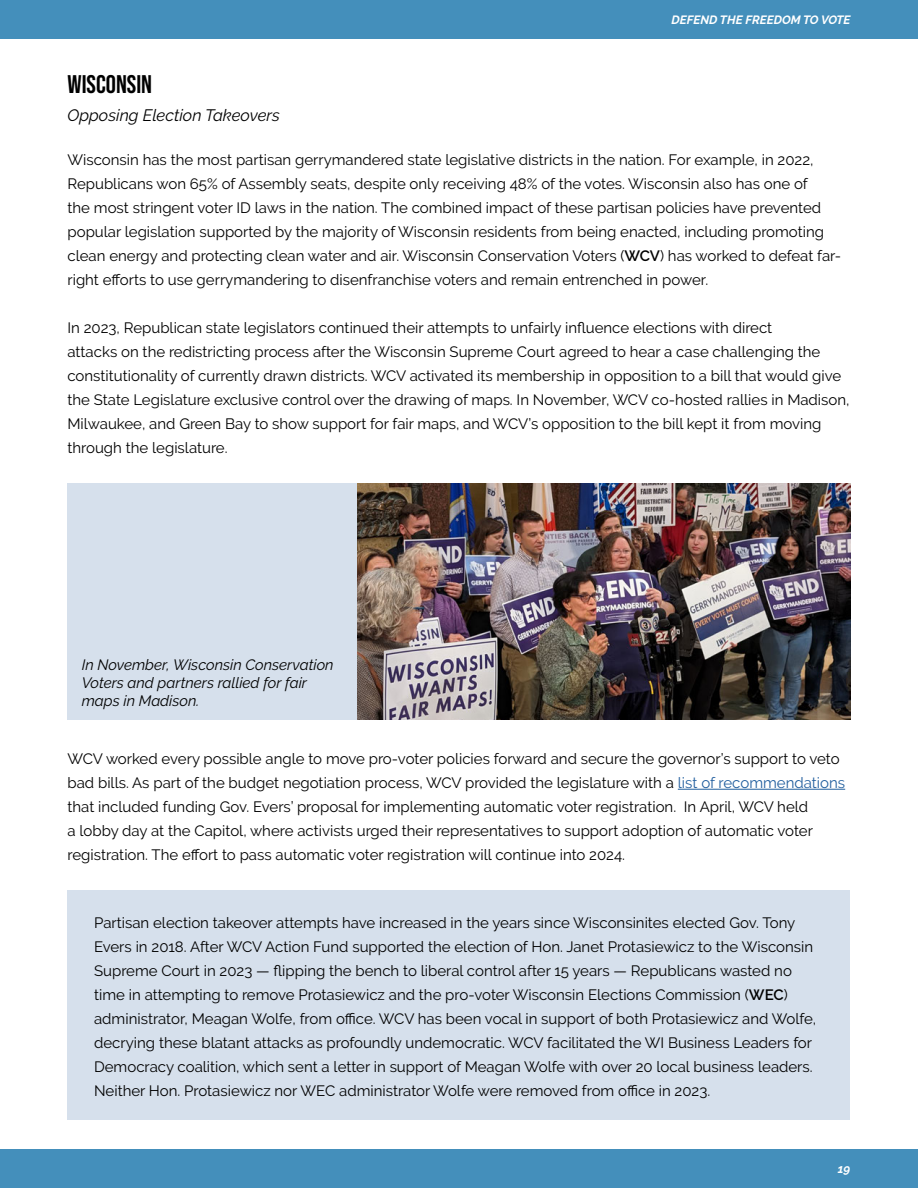
<style>
.page{position:relative;width:918px;height:1188px;background:#fff}
.page>*{position:absolute;margin:0;border:0;box-sizing:border-box;transform-origin:0 0}
.Header_4_-_States{font:700 25.5px "Bebas Neue Pro";color:#000}
.State_Subheader{font:italic 16.5px "Raleway";color:#000}
.t1{font:15px/24px "Raleway";color:#000}
.t2{font:italic 15px/18px "Raleway";color:#000}
.Letter_Header{font:italic 700 12px "Raleway";color:#fff}
.s1{font-weight:600}
.s2{color:#215e9e}
</style>
<div class="page">
<div style="left:0;top:0;width:918px;height:38px;background:#448fbb"></div>
<div style="left:0;top:1150px;width:918px;height:38px;background:#448fbb"></div>
<div style="left:68px;top:890px;width:782px;height:229px;background:#d6e0ec"></div>
<hr style="left:678px;top:789px;width:167px;height:1px;background:#215e9e">
<div style="left:68px;top:483px;width:782px;height:237px;background:#d6e0ec"></div>
<img style="left:357px;top:483px;width:493px;height:237px">
<p class="Header_4_-_States" style="left:68px;top:70px;width:86px">WISCONSIN</p>
<p class="State_Subheader" style="left:68px;top:106px;width:214px">Opposing Election Takeovers</p>
<p class="Letter_Header" style="left:672px;top:12px;width:180px">DEFEND THE FREEDOM TO VOTE</p>
<p class="t1" style="left:68px;top:148px;width:775px">Wisconsin has the most partisan gerrymandered state legislative districts in the nation. For example, in 2022, Republicans won 65% of Assembly seats, despite only receiving 48% of the votes. Wisconsin also has one of<br>the most stringent voter ID laws in the nation. The combined impact of these partisan policies have prevented popular legislation supported by the majority of Wisconsin residents from being enacted, including promoting clean energy and protecting clean water and air. Wisconsin Conservation Voters (<span class="s1">WCV</span>) has worked to defeat far&shy;right efforts to use gerrymandering to disenfranchise voters and remain entrenched in power.</p>
<p class="t1" style="left:68px;top:316px;width:784px">In 2023, Republican state legislators continued their attempts to unfairly influence elections with direct<br>attacks on the redistricting process after the Wisconsin Supreme Court agreed to hear a case challenging the constitutionality of currently drawn districts. WCV activated its membership in opposition to a bill that would give the State Legislature exclusive control over the drawing of maps. In November, WCV co-hosted rallies in Madison, Milwaukee, and Green Bay to show support for fair maps, and WCV’s opposition to the bill kept it from moving through the legislature.</p>
<p class="t2" style="left:82px;top:655px;width:253px">In November, Wisconsin Conservation<br>Voters and partners rallied for fair maps in Madison.</p>
<p class="t1" style="left:68px;top:747px;width:779px">WCV worked every possible angle to move pro-voter policies forward and secure the governor’s support to veto bad bills. As part of the budget negotiation process, WCV provided the legislature with a <span class="s2">list of recommendations </span>that included funding Gov. Evers’ proposal for implementing automatic voter registration. In April, WCV held<br>a lobby day at the Capitol, where activists urged their representatives to support adoption of automatic voter registration. The effort to pass automatic voter registration will continue into 2024.</p>
<p class="t1" style="left:94px;top:910px;width:724px">Partisan election takeover attempts have increased in the years since Wisconsinites elected Gov. Tony Evers in 2018. After WCV Action Fund supported the election of Hon. Janet Protasiewicz to the Wisconsin Supreme Court in 2023 — flipping the bench to liberal control after 15 years — Republicans wasted no time in attempting to remove Protasiewicz and the pro-voter Wisconsin Elections Commission (<span class="s1">WEC</span>) administrator, Meagan Wolfe, from office. WCV has been vocal in support of both Protasiewicz and Wolfe, decrying these blatant attacks as profoundly undemocratic. WCV facilitated the WI Business Leaders for Democracy coalition, which sent a letter in support of Meagan Wolfe with over 20 local business leaders.<br>Neither Hon. Protasiewicz nor WEC administrator Wolfe were removed from office in 2023.</p>
<p class="Letter_Header" style="left:838px;top:1162px;width:14px">19</p>
</div>
